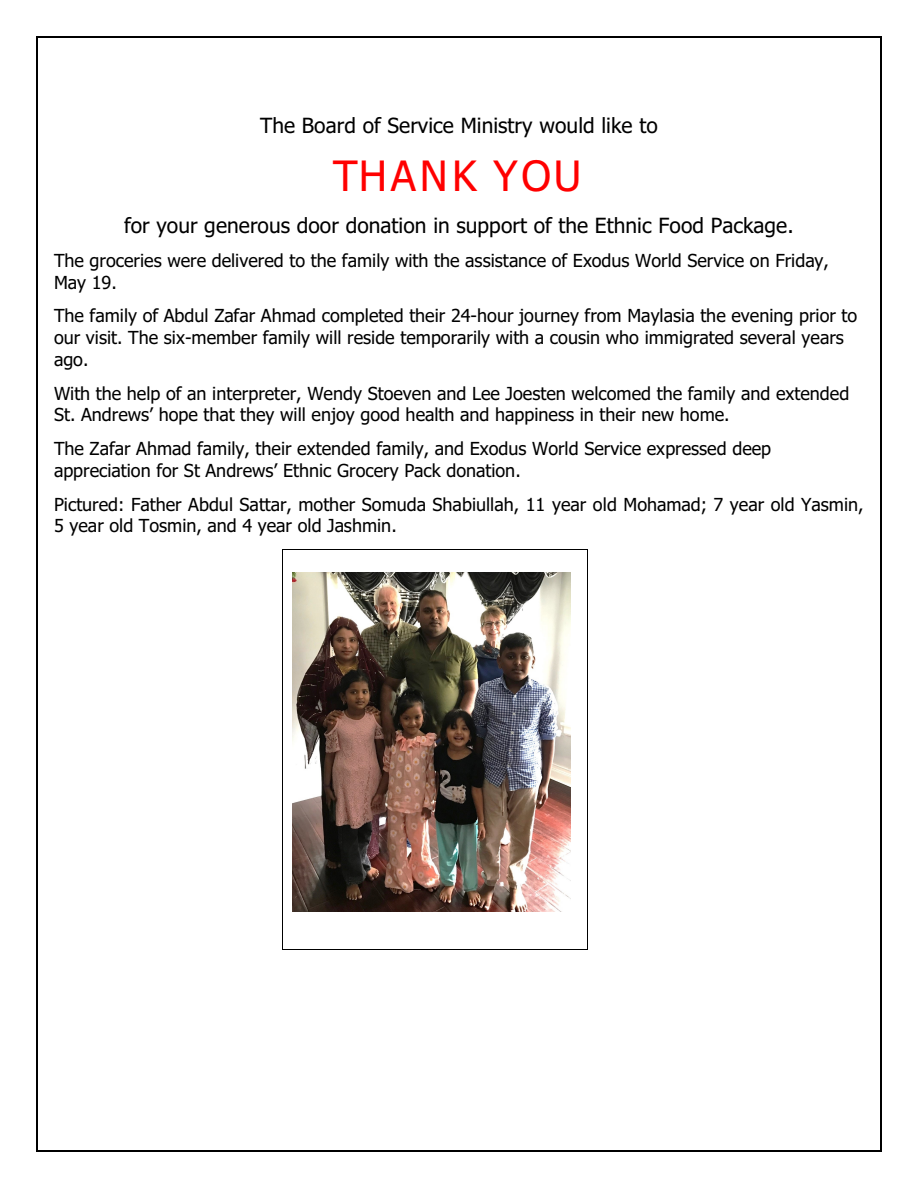
<style>
.page{position:relative;width:918px;height:1188px;background:#fff}
.page>*{position:absolute;margin:0;border:0;box-sizing:border-box;transform-origin:0 0}
.t1{font:italic 42px "Tahoma";letter-spacing:.09em;color:#f00}
.t2{font:21px "Tahoma";color:#000}
.t3{font:18px/21.8px "Tahoma";color:#000}
</style>
<div class="page">
<hr style="left:36px;top:36px;width:1px;height:1116px;background:#000">
<hr style="left:881px;top:36px;width:1px;height:1116px;background:#000">
<hr style="left:36px;top:36px;width:846px;height:1px;background:#000">
<hr style="left:36px;top:1151px;width:846px;height:1px;background:#000">
<img style="left:293px;top:573px;width:278px;height:339px">
<hr style="left:282px;top:550px;width:1px;height:400px;background:#000">
<hr style="left:588px;top:550px;width:1px;height:400px;background:#000">
<hr style="left:282px;top:550px;width:306px;height:1px;background:#000">
<hr style="left:282px;top:950px;width:306px;height:1px;background:#000">
<p class="t2" style="left:260px;top:117px;width:399px">The Board of Service Ministry would like to</p>
<h1 class="t1" style="left:333px;top:159px;width:250px">THANK YOU</h1>
<p class="t2" style="left:124px;top:216px;width:671px">for your generous door donation in support of the Ethnic Food Package.</p>
<p class="t3" style="left:54px;top:251px;width:776px">The groceries were delivered to the family with the assistance of Exodus World Service on Friday,<br>May 19.</p>
<p class="t3" style="left:54px;top:306px;width:805px">The family of Abdul Zafar Ahmad completed their 24-hour journey from Maylasia the evening prior to our visit. The six-member family will reside temporarily with a cousin who immigrated several years ago.</p>
<p class="t3" style="left:54px;top:384px;width:797px">With the help of an interpreter, Wendy Stoeven and Lee Joesten welcomed the family and extended<br>St. Andrews’ hope that they will enjoy good health and happiness in their new home.</p>
<p class="t3" style="left:54px;top:439px;width:719px">The Zafar Ahmad family, their extended family, and Exodus World Service expressed deep appreciation for St Andrews’ Ethnic Grocery Pack donation.</p>
<p class="t3" style="left:54px;top:495px;width:811px">Pictured: Father Abdul Sattar, mother Somuda Shabiullah, 11 year old Mohamad; 7 year old Yasmin,<br>5 year old Tosmin, and 4 year old Jashmin.</p>
</div>
